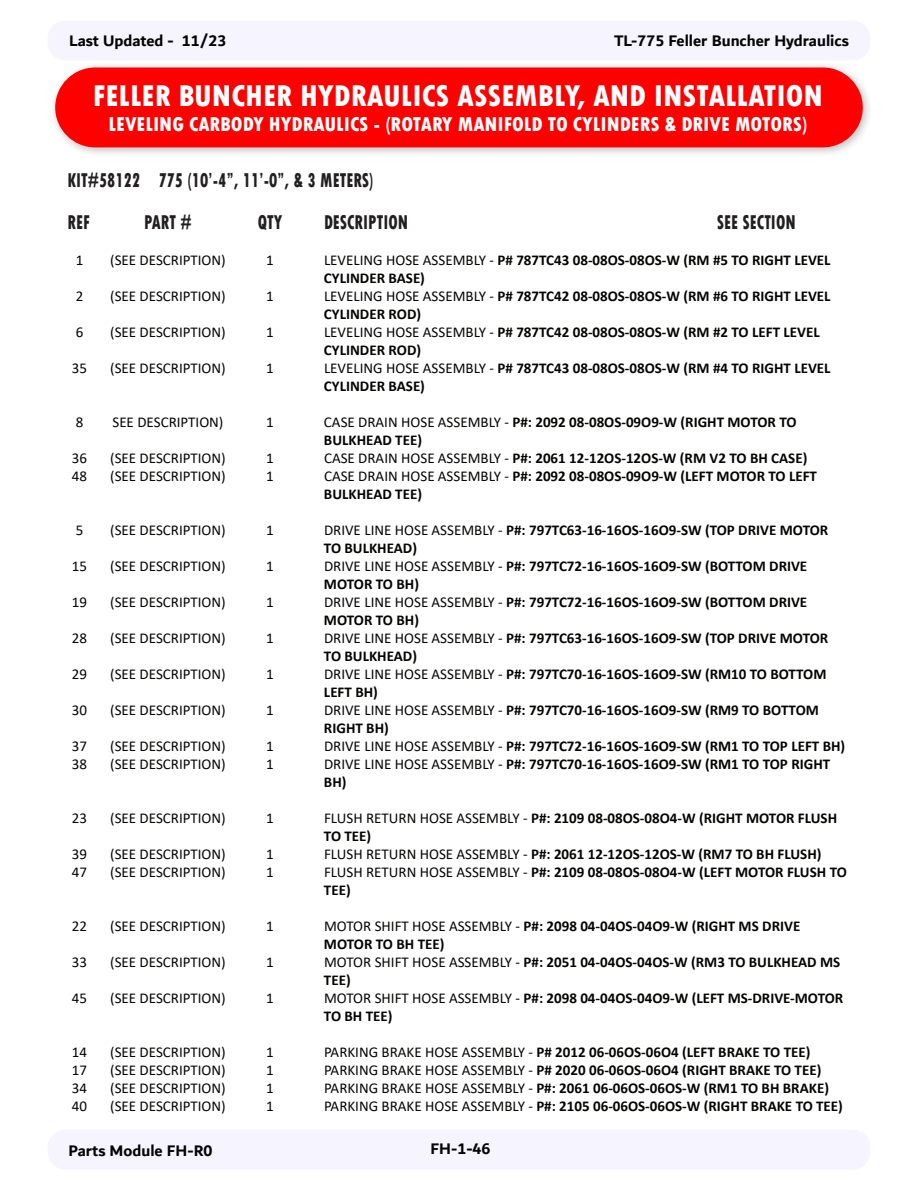
<style>
.page{position:relative;width:918px;height:1188px;background:#fff}
.page>*{position:absolute;margin:0;border:0;box-sizing:border-box;transform-origin:0 0}
.Main_Heading{font:800 condensed 31.5px "Tw Cen";color:#fff}
.Sub-Header{font:800 condensed 21px "Tw Cen";color:#231f20;scale:.8 1}
.Main_Heading_Sub{font:800 condensed 21px "Tw Cen";color:#fff}
.t1{font:700 16.5px "Dubai";color:#040503}
.Body{font:700 15px/18px "Calibri";color:#040503}
.Body-2{font:15px "Calibri";color:#040503}
.s1{font-weight:400}
</style>
<div class="page">
<div style="left:48px;top:21px;width:822px;height:39px;background:#f6f5ff;border-radius:18px"></div>
<div style="left:48px;top:1130px;width:822px;height:40px;background:#f6f5ff;border-radius:18px"></div>
<div style="left:49px;top:61px;width:824px;height:97px;background:#231f20;opacity:.28"></div>
<div style="left:55px;top:68px;width:808px;height:79px;background:#f00;border-radius:40px"></div>
<p class="t1" style="left:69px;top:31px;width:159px">Last Updated - 11/23</p>
<p class="t1" style="left:614px;top:31px;width:236px">TL-775 Feller Buncher Hydraulics</p>
<p class="Main_Heading" style="left:93px;top:77px;width:731px">FELLER BUNCHER HYDRAULICS ASSEMBLY, AND INSTALLATION</p>
<p class="Main_Heading_Sub" style="left:109px;top:112px;width:700px">LEVELING CARBODY HYDRAULICS - (ROTARY MANIFOLD TO CYLINDERS &amp; DRIVE MOTORS)</p>
<p class="Sub-Header" style="left:67px;top:168px;width:384px">KIT#58122 775 (10’-4”, 11’-0”, &amp; 3 METERS)</p>
<p class="Sub-Header" style="left:67px;top:210px;width:29px">REF</p>
<p class="Sub-Header" style="left:144px;top:210px;width:61px">PART #</p>
<p class="Sub-Header" style="left:258px;top:210px;width:32px">QTY</p>
<p class="Sub-Header" style="left:324px;top:210px;width:107px">DESCRIPTION</p>
<p class="Sub-Header" style="left:717px;top:210px;width:100px">SEE SECTION</p>
<p class="Body-2" style="left:76px;top:250px;width:9px">1</p>
<p class="Body-2" style="left:110px;top:250px;width:117px">(SEE DESCRIPTION)</p>
<p class="Body-2" style="left:266px;top:250px;width:9px">1</p>
<p class="Body" style="left:324px;top:251px;width:508px"><span class="s1">LEVELING HOSE ASSEMBLY -</span> P# 787TC43 08-08OS-08OS-W (RM #5 TO RIGHT LEVEL<br>CYLINDER BASE)</p>
<p class="Body-2" style="left:76px;top:286px;width:9px">2</p>
<p class="Body-2" style="left:110px;top:286px;width:117px">(SEE DESCRIPTION)</p>
<p class="Body-2" style="left:266px;top:286px;width:9px">1</p>
<p class="Body" style="left:324px;top:287px;width:508px"><span class="s1">LEVELING HOSE ASSEMBLY -</span> P# 787TC42 08-08OS-08OS-W (RM #6 TO RIGHT LEVEL<br>CYLINDER ROD)</p>
<p class="Body-2" style="left:76px;top:322px;width:9px">6</p>
<p class="Body-2" style="left:110px;top:322px;width:117px">(SEE DESCRIPTION)</p>
<p class="Body-2" style="left:266px;top:322px;width:9px">1</p>
<p class="Body" style="left:324px;top:323px;width:497px"><span class="s1">LEVELING HOSE ASSEMBLY -</span> P# 787TC42 08-08OS-08OS-W (RM #2 TO LEFT LEVEL<br>CYLINDER ROD)</p>
<p class="Body-2" style="left:72px;top:358px;width:17px">35</p>
<p class="Body-2" style="left:110px;top:358px;width:117px">(SEE DESCRIPTION)</p>
<p class="Body-2" style="left:266px;top:358px;width:9px">1</p>
<p class="Body" style="left:324px;top:359px;width:508px"><span class="s1">LEVELING HOSE ASSEMBLY -</span> P# 787TC43 08-08OS-08OS-W (RM #4 TO RIGHT LEVEL<br>CYLINDER BASE)</p>
<p class="Body-2" style="left:76px;top:412px;width:9px">8</p>
<p class="Body-2" style="left:112px;top:412px;width:113px">SEE DESCRIPTION)</p>
<p class="Body-2" style="left:266px;top:412px;width:9px">1</p>
<p class="Body" style="left:324px;top:413px;width:474px"><span class="s1">CASE DRAIN HOSE ASSEMBLY -</span> P#: 2092 08-08OS-09O9-W (RIGHT MOTOR TO<br>BULKHEAD TEE)</p>
<p class="Body-2" style="left:72px;top:448px;width:17px">36</p>
<p class="Body-2" style="left:110px;top:448px;width:117px">(SEE DESCRIPTION)</p>
<p class="Body-2" style="left:266px;top:448px;width:9px">1</p>
<p class="Body" style="left:324px;top:449px;width:485px"><span class="s1">CASE DRAIN HOSE ASSEMBLY -</span> P#: 2061 12-12OS-12OS-W (RM V2 TO BH CASE)</p>
<p class="Body-2" style="left:72px;top:466px;width:17px">48</p>
<p class="Body-2" style="left:110px;top:466px;width:117px">(SEE DESCRIPTION)</p>
<p class="Body-2" style="left:266px;top:466px;width:9px">1</p>
<p class="Body" style="left:324px;top:467px;width:495px"><span class="s1">CASE DRAIN HOSE ASSEMBLY -</span> P#: 2092 08-08OS-09O9-W (LEFT MOTOR TO LEFT<br>BULKHEAD TEE)</p>
<p class="Body-2" style="left:76px;top:520px;width:9px">5</p>
<p class="Body-2" style="left:110px;top:520px;width:117px">(SEE DESCRIPTION)</p>
<p class="Body-2" style="left:266px;top:520px;width:9px">1</p>
<p class="Body" style="left:324px;top:521px;width:506px"><span class="s1">DRIVE LINE HOSE ASSEMBLY -</span> P#: 797TC63-16-16OS-16O9-SW (TOP DRIVE MOTOR<br>TO BULKHEAD)</p>
<p class="Body-2" style="left:72px;top:556px;width:17px">15</p>
<p class="Body-2" style="left:110px;top:556px;width:117px">(SEE DESCRIPTION)</p>
<p class="Body-2" style="left:266px;top:556px;width:9px">1</p>
<p class="Body" style="left:324px;top:557px;width:485px"><span class="s1">DRIVE LINE HOSE ASSEMBLY -</span> P#: 797TC72-16-16OS-16O9-SW (BOTTOM DRIVE<br>MOTOR TO BH)</p>
<p class="Body-2" style="left:72px;top:592px;width:17px">19</p>
<p class="Body-2" style="left:110px;top:592px;width:117px">(SEE DESCRIPTION)</p>
<p class="Body-2" style="left:266px;top:592px;width:9px">1</p>
<p class="Body" style="left:324px;top:593px;width:485px"><span class="s1">DRIVE LINE HOSE ASSEMBLY -</span> P#: 797TC72-16-16OS-16O9-SW (BOTTOM DRIVE<br>MOTOR TO BH)</p>
<p class="Body-2" style="left:72px;top:628px;width:17px">28</p>
<p class="Body-2" style="left:110px;top:628px;width:117px">(SEE DESCRIPTION)</p>
<p class="Body-2" style="left:266px;top:628px;width:9px">1</p>
<p class="Body" style="left:324px;top:629px;width:506px"><span class="s1">DRIVE LINE HOSE ASSEMBLY -</span> P#: 797TC63-16-16OS-16O9-SW (TOP DRIVE MOTOR<br>TO BULKHEAD)</p>
<p class="Body-2" style="left:72px;top:664px;width:17px">29</p>
<p class="Body-2" style="left:110px;top:664px;width:117px">(SEE DESCRIPTION)</p>
<p class="Body-2" style="left:266px;top:664px;width:9px">1</p>
<p class="Body" style="left:324px;top:665px;width:504px"><span class="s1">DRIVE LINE HOSE ASSEMBLY -</span> P#: 797TC70-16-16OS-16O9-SW (RM10 TO BOTTOM<br>LEFT BH)</p>
<p class="Body-2" style="left:72px;top:700px;width:17px">30</p>
<p class="Body-2" style="left:110px;top:700px;width:117px">(SEE DESCRIPTION)</p>
<p class="Body-2" style="left:266px;top:700px;width:9px">1</p>
<p class="Body" style="left:324px;top:701px;width:496px"><span class="s1">DRIVE LINE HOSE ASSEMBLY -</span> P#: 797TC70-16-16OS-16O9-SW (RM9 TO BOTTOM<br>RIGHT BH)</p>
<p class="Body-2" style="left:72px;top:736px;width:17px">37</p>
<p class="Body-2" style="left:110px;top:736px;width:117px">(SEE DESCRIPTION)</p>
<p class="Body-2" style="left:266px;top:736px;width:9px">1</p>
<p class="Body" style="left:324px;top:737px;width:523px"><span class="s1">DRIVE LINE HOSE ASSEMBLY -</span> P#: 797TC72-16-16OS-16O9-SW (RM1 TO TOP LEFT BH)</p>
<p class="Body-2" style="left:72px;top:754px;width:17px">38</p>
<p class="Body-2" style="left:110px;top:754px;width:117px">(SEE DESCRIPTION)</p>
<p class="Body-2" style="left:266px;top:754px;width:9px">1</p>
<p class="Body" style="left:324px;top:755px;width:508px"><span class="s1">DRIVE LINE HOSE ASSEMBLY -</span> P#: 797TC70-16-16OS-16O9-SW (RM1 TO TOP RIGHT<br>BH)</p>
<p class="Body-2" style="left:72px;top:808px;width:17px">23</p>
<p class="Body-2" style="left:110px;top:808px;width:117px">(SEE DESCRIPTION)</p>
<p class="Body-2" style="left:266px;top:808px;width:9px">1</p>
<p class="Body" style="left:324px;top:809px;width:515px"><span class="s1">FLUSH RETURN HOSE ASSEMBLY -</span> P#: 2109 08-08OS-08O4-W (RIGHT MOTOR FLUSH<br>TO TEE)</p>
<p class="Body-2" style="left:72px;top:844px;width:17px">39</p>
<p class="Body-2" style="left:110px;top:844px;width:117px">(SEE DESCRIPTION)</p>
<p class="Body-2" style="left:266px;top:844px;width:9px">1</p>
<p class="Body" style="left:324px;top:845px;width:499px"><span class="s1">FLUSH RETURN HOSE ASSEMBLY -</span> P#: 2061 12-12OS-12OS-W (RM7 TO BH FLUSH)</p>
<p class="Body-2" style="left:72px;top:862px;width:17px">47</p>
<p class="Body-2" style="left:110px;top:862px;width:117px">(SEE DESCRIPTION)</p>
<p class="Body-2" style="left:266px;top:862px;width:9px">1</p>
<p class="Body" style="left:324px;top:863px;width:524px"><span class="s1">FLUSH RETURN HOSE ASSEMBLY -</span> P#: 2109 08-08OS-08O4-W (LEFT MOTOR FLUSH TO<br>TEE)</p>
<p class="Body-2" style="left:72px;top:916px;width:17px">22</p>
<p class="Body-2" style="left:110px;top:916px;width:117px">(SEE DESCRIPTION)</p>
<p class="Body-2" style="left:266px;top:916px;width:9px">1</p>
<p class="Body" style="left:324px;top:917px;width:478px"><span class="s1">MOTOR SHIFT HOSE ASSEMBLY -</span> P#: 2098 04-04OS-04O9-W (RIGHT MS DRIVE<br>MOTOR TO BH TEE)</p>
<p class="Body-2" style="left:72px;top:952px;width:17px">33</p>
<p class="Body-2" style="left:110px;top:952px;width:117px">(SEE DESCRIPTION)</p>
<p class="Body-2" style="left:266px;top:952px;width:9px">1</p>
<p class="Body" style="left:324px;top:953px;width:518px"><span class="s1">MOTOR SHIFT HOSE ASSEMBLY -</span> P#: 2051 04-04OS-04OS-W (RM3 TO BULKHEAD MS<br>TEE)</p>
<p class="Body-2" style="left:72px;top:988px;width:17px">45</p>
<p class="Body-2" style="left:110px;top:988px;width:117px">(SEE DESCRIPTION)</p>
<p class="Body-2" style="left:266px;top:988px;width:9px">1</p>
<p class="Body" style="left:324px;top:989px;width:521px"><span class="s1">MOTOR SHIFT HOSE ASSEMBLY -</span> P#: 2098 04-04OS-04O9-W (LEFT MS-DRIVE-MOTOR<br>TO BH TEE)</p>
<p class="Body-2" style="left:72px;top:1042px;width:17px">14</p>
<p class="Body-2" style="left:110px;top:1042px;width:117px">(SEE DESCRIPTION)</p>
<p class="Body-2" style="left:266px;top:1042px;width:9px">1</p>
<p class="Body" style="left:324px;top:1043px;width:488px"><span class="s1">PARKING BRAKE HOSE ASSEMBLY -</span> P# 2012 06-06OS-06O4 (LEFT BRAKE TO TEE)</p>
<p class="Body-2" style="left:72px;top:1060px;width:17px">17</p>
<p class="Body-2" style="left:110px;top:1060px;width:117px">(SEE DESCRIPTION)</p>
<p class="Body-2" style="left:266px;top:1060px;width:9px">1</p>
<p class="Body" style="left:324px;top:1061px;width:499px"><span class="s1">PARKING BRAKE HOSE ASSEMBLY -</span> P# 2020 06-06OS-06O4 (RIGHT BRAKE TO TEE)</p>
<p class="Body-2" style="left:72px;top:1078px;width:17px">34</p>
<p class="Body-2" style="left:110px;top:1078px;width:117px">(SEE DESCRIPTION)</p>
<p class="Body-2" style="left:266px;top:1078px;width:9px">1</p>
<p class="Body" style="left:324px;top:1079px;width:507px"><span class="s1">PARKING BRAKE HOSE ASSEMBLY -</span> P#: 2061 06-06OS-06OS-W (RM1 TO BH BRAKE)</p>
<p class="Body-2" style="left:72px;top:1096px;width:17px">40</p>
<p class="Body-2" style="left:110px;top:1096px;width:117px">(SEE DESCRIPTION)</p>
<p class="Body-2" style="left:266px;top:1096px;width:9px">1</p>
<p class="Body" style="left:324px;top:1097px;width:520px"><span class="s1">PARKING BRAKE HOSE ASSEMBLY -</span> P#: 2105 06-06OS-06OS-W (RIGHT BRAKE TO TEE)</p>
<p class="t1" style="left:68px;top:1141px;width:146px">Parts Module FH-R0</p>
<p class="t1" style="left:431px;top:1139px;width:61px">FH-1-46</p>
</div>
